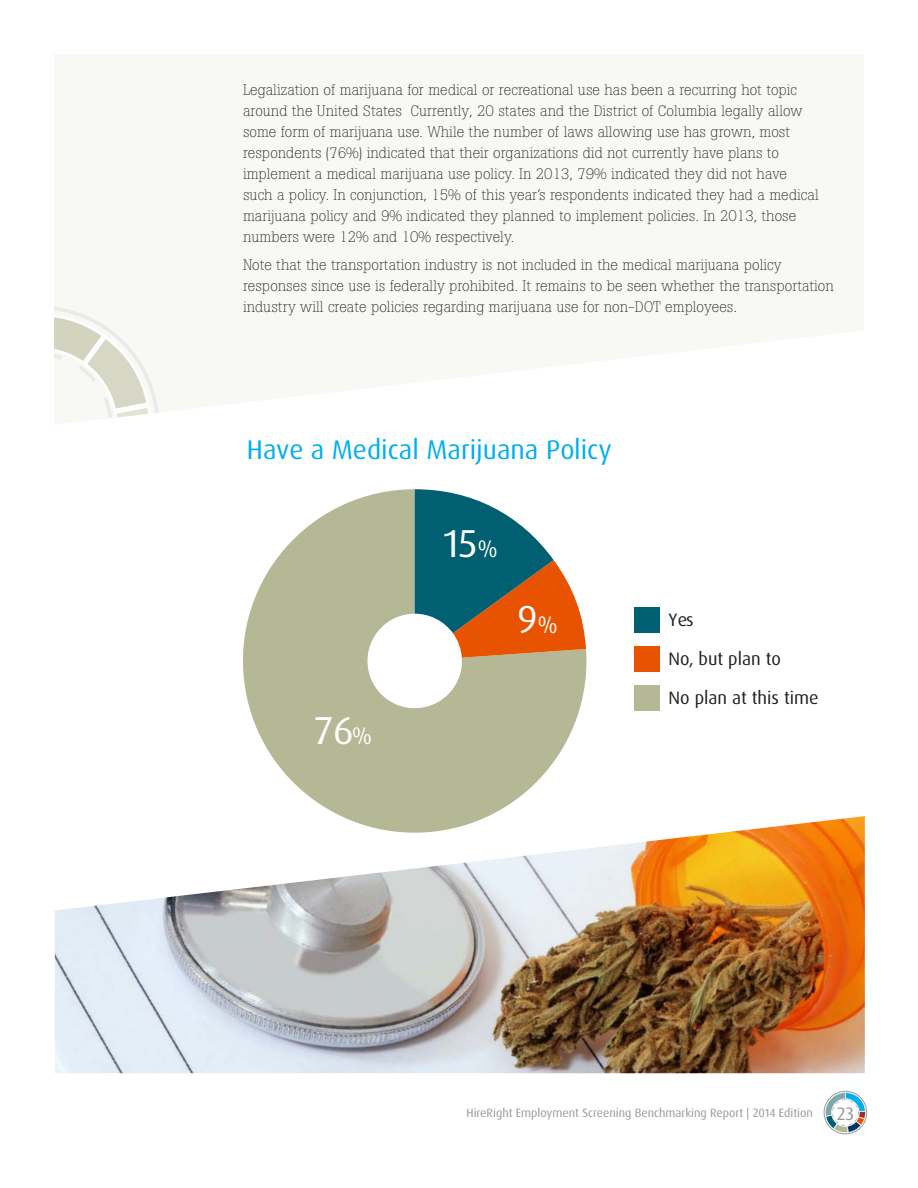
<style>
.page{position:relative;width:918px;height:1188px;background:#fff}
.page>*{position:absolute;margin:0;border:0;box-sizing:border-box;transform-origin:0 0}
.t1{font:39px "Dax OT";color:#fff}
.t2{font:27px "Dax OT";color:#00aeef}
.t3{font:18px/38.8px "Dax OT";color:#231f20}
.t4{font:18px "Dax OT";color:#99989a}
.t5{font:300 15px/21px "Boton BQ";color:#231f20}
.t6{font:12px "Dax OT";color:#99989a}
.s1{font-size:24px}
</style>
<div class="page">
<svg style="left:823px;top:1092px;width:43px;height:41px"></svg>
<div style="left:824px;top:1091px;width:43px;height:43px;border:1px solid #99989a;border-radius:50%"></div>
<svg style="left:243px;top:489px;width:344px;height:327px;fill:#b5b895"></svg>
<svg style="left:415px;top:489px;width:171px;height:169px"></svg>
<div style="left:634px;top:607px;width:26px;height:26px;background:#006072"></div>
<div style="left:634px;top:646px;width:26px;height:26px;background:#e75300"></div>
<div style="left:634px;top:685px;width:26px;height:26px;background:#b5b895"></div>
<svg style="left:54px;top:54px;width:810px;height:358px;fill:#f8f8f4"></svg>
<svg style="left:54px;top:306px;width:107px;height:118px"></svg>
<img style="left:55px;top:816px;width:810px;height:257px">
<p class="t5" style="left:243px;top:80px;width:577px">Legalization of marijuana for medical or recreational use has been a recurring hot topic around the United States Currently, 20 states and the District of Columbia legally allow some form of marijuana use. While the number of laws allowing use has grown, most respondents (76%) indicated that their organizations did not currently have plans to implement a medical marijuana use policy. In 2013, 79% indicated they did not have such a policy. In conjunction, 15% of this year’s respondents indicated they had a medical marijuana policy and 9% indicated they planned to implement policies. In 2013, those numbers were 12% and 10% respectively.</p>
<p class="t5" style="left:243px;top:255px;width:592px">Note that the transportation industry is not included in the medical marijuana policy responses since use is federally prohibited. It remains to be seen whether the transportation industry will create policies regarding marijuana use for non-DOT employees.</p>
<h2 class="t2" style="left:247px;top:433px;width:366px">Have a Medical Marijuana Policy</h2>
<h1 class="t1" style="left:315px;top:706px;width:59px">76<span class="s1">%</span></h1>
<h1 class="t1" style="left:443px;top:519px;width:56px">15<span class="s1">%</span></h1>
<h1 class="t1" style="left:517px;top:595px;width:42px">9<span class="s1">%</span></h1>
<p class="t3" style="left:669px;top:601px;width:151px">Yes<br>No, but plan to<br>No plan at this time</p>
<p class="t6" style="left:467px;top:1106px;width:348px">HireRight Employment Screening Benchmarking Report | 2014 Edition</p>
<p class="t4" style="left:837px;top:1102px;width:19px">23</p>
</div>
